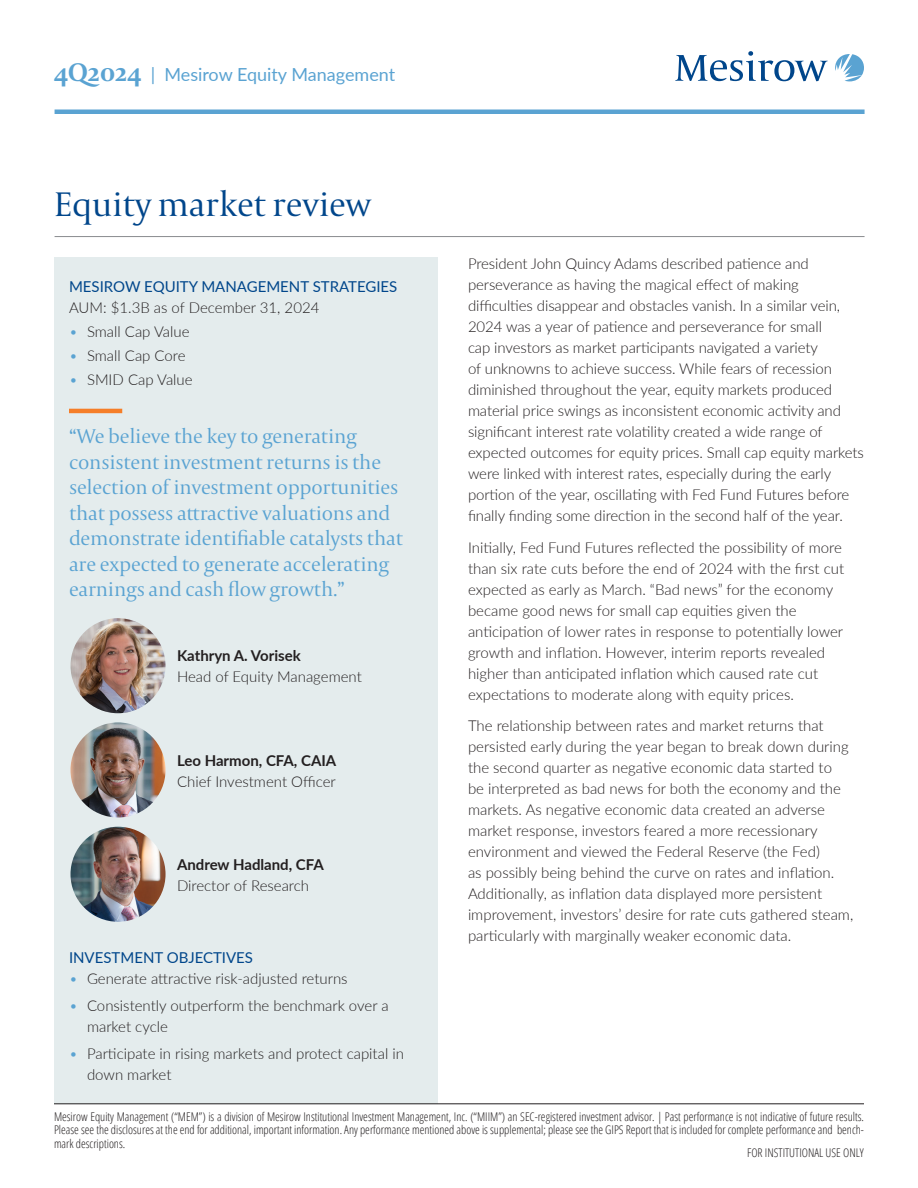
<style>
.page{position:relative;width:918px;height:1188px;background:#fff}
.page>*{position:absolute;margin:0;border:0;box-sizing:border-box;transform-origin:0 0}
._1___Interior_page_title_B{font:300 36px "Capitolium 2";letter-spacing:-.01em;color:#00468b}
._2_Pull_Quote_rule_orange{font:300 21px/25.5px "Capitolium 2";letter-spacing:-.01em;color:#5aa3d2}
.t1{font:18px "Lato";color:#5aa3d2}
._3_Body{font:300 15px/21px "Lato";letter-spacing:-.005em;color:#231f20}
._2_Byline_Name_Title{font:300 15px "Lato";color:#231f20}
._3_Subhead_L2{font:15px "Lato";color:#00468b}
._2_Byline_Name_Title-2{font:700 15px "Lato";color:#231f20}
._9_Footnote_with_rule{font:300 condensed 12px/13.5px "Open Sans";color:#231f20;text-align:justify}
.s1{font-family:"Capitolium 2";font-weight:700;font-size:27px}
.s2{color:#5aa3d2}
</style>
<div class="page">
<svg style="left:835px;top:54px;width:29px;height:27px"></svg>
<svg style="left:675px;top:51px;width:153px;height:30px"></svg>
<hr style="left:55px;top:110px;width:810px;height:4px;background:#5aa3d2">
<hr style="left:55px;top:236px;width:810px;height:1px;background:#8a8c8f">
<div style="left:54px;top:257px;width:383px;height:847px;background:#e4eced"></div>
<hr style="left:69px;top:409px;width:53px;height:4px;background:#f57e29">
<img style="left:70px;top:618px;width:96px;height:95px;border-radius:48px">
<img style="left:70px;top:722px;width:96px;height:96px;border-radius:48px">
<img style="left:70px;top:827px;width:96px;height:95px;border-radius:48px">
<hr style="left:54px;top:1104px;width:810px;height:1px;background:#231f20">
<p class="t1" style="left:54px;top:62px;width:343px"><span class="s1">4Q2024</span> | Mesirow Equity Management</p>
<p class="_1___Interior_page_title_B" style="left:54px;top:180px;width:319px">Equity market review</p>
<p class="_3_Subhead_L2" style="left:69px;top:276px;width:330px">MESIROW EQUITY MANAGEMENT STRATEGIES</p>
<p class="_3_Body" style="left:69px;top:296px;width:252px">AUM: $1.3B as of December 31, 2024</p>
<p class="_3_Body" style="left:69px;top:320px;width:122px"><span class="s2">•</span> Small Cap Value</p>
<p class="_3_Body" style="left:69px;top:344px;width:118px"><span class="s2">•</span> Small Cap Core</p>
<p class="_3_Body" style="left:69px;top:368px;width:125px"><span class="s2">•</span> SMID Cap Value</p>
<p class="_2_Pull_Quote_rule_orange" style="left:69px;top:423px;width:336px">“We believe the key to generating consistent investment returns is the selection of investment opportunities that possess attractive valuations and demonstrate identifiable catalysts that are expected to generate accelerating earnings and cash flow growth.”</p>
<p class="_2_Byline_Name_Title-2" style="left:177px;top:645px;width:125px">Kathryn A. Vorisek</p>
<p class="_2_Byline_Name_Title" style="left:177px;top:666px;width:186px">Head of Equity Management</p>
<p class="_2_Byline_Name_Title-2" style="left:177px;top:749px;width:161px">Leo Harmon, CFA, CAIA</p>
<p class="_2_Byline_Name_Title" style="left:177px;top:771px;width:160px">Chief Investment Officer</p>
<p class="_2_Byline_Name_Title-2" style="left:177px;top:853px;width:148px">Andrew Hadland, CFA</p>
<p class="_2_Byline_Name_Title" style="left:177px;top:875px;width:134px">Director of Research</p>
<p class="_3_Body" style="left:468px;top:253px;width:398px">President John Quincy Adams described patience and perseverance as having the magical effect of making difficulties disappear and obstacles vanish. In a similar vein, 2024 was a year of patience and perseverance for small<br>cap investors as market participants navigated a variety<br>of unknowns to achieve success. While fears of recession diminished throughout the year, equity markets produced material price swings as inconsistent economic activity and significant interest rate volatility created a wide range of expected outcomes for equity prices. Small cap equity markets were linked with interest rates, especially during the early portion of the year, oscillating with Fed Fund Futures before finally finding some direction in the second half of the year.</p>
<p class="_3_Body" style="left:468px;top:536px;width:378px">Initially, Fed Fund Futures reflected the possibility of more than six rate cuts before the end of 2024 with the first cut expected as early as March. “Bad news” for the economy became good news for small cap equities given the anticipation of lower rates in response to potentially lower growth and inflation. However, interim reports revealed higher than anticipated inflation which caused rate cut expectations to moderate along with equity prices.</p>
<p class="_3_Body" style="left:468px;top:715px;width:387px">The relationship between rates and market returns that persisted early during the year began to break down during the second quarter as negative economic data started to<br>be interpreted as bad news for both the economy and the markets. As negative economic data created an adverse market response, investors feared a more recessionary environment and viewed the Federal Reserve (the Fed)<br>as possibly being behind the curve on rates and inflation.<br>Additionally, as inflation data displayed more persistent improvement, investors’ desire for rate cuts gathered steam, particularly with marginally weaker economic data.</p>
<p class="_3_Subhead_L2" style="left:69px;top:947px;width:186px">INVESTMENT OBJECTIVES</p>
<p class="_3_Body" style="left:69px;top:968px;width:280px"><span class="s2">•</span> Generate attractive risk-adjusted returns</p>
<p class="_3_Body" style="left:87px;top:995px;width:303px;text-indent:-18px"><span class="s2">•</span> Consistently outperform the benchmark over a market cycle</p>
<p class="_3_Body" style="left:87px;top:1043px;width:318px;text-indent:-18px"><span class="s2">•</span> Participate in rising markets and protect capital in down market</p>
<p class="_9_Footnote_with_rule" style="left:54px;top:1109px;width:812px">Mesirow Equity Management (“MEM”) is a division of Mesirow Institutional Investment Management, Inc. (“MIIM”) an SEC-registered investment advisor. | Past performance is not indicative of future results.<br>Please see the disclosures at the end for additional, important information. Any performance mentioned above is supplemental; please see the GIPS Report that is included for complete performance and bench&shy;mark descriptions.</p>
<p class="_9_Footnote_with_rule" style="left:747px;top:1145px;width:118px">FOR INSTITUTIONAL USE ONLY</p>
</div>
